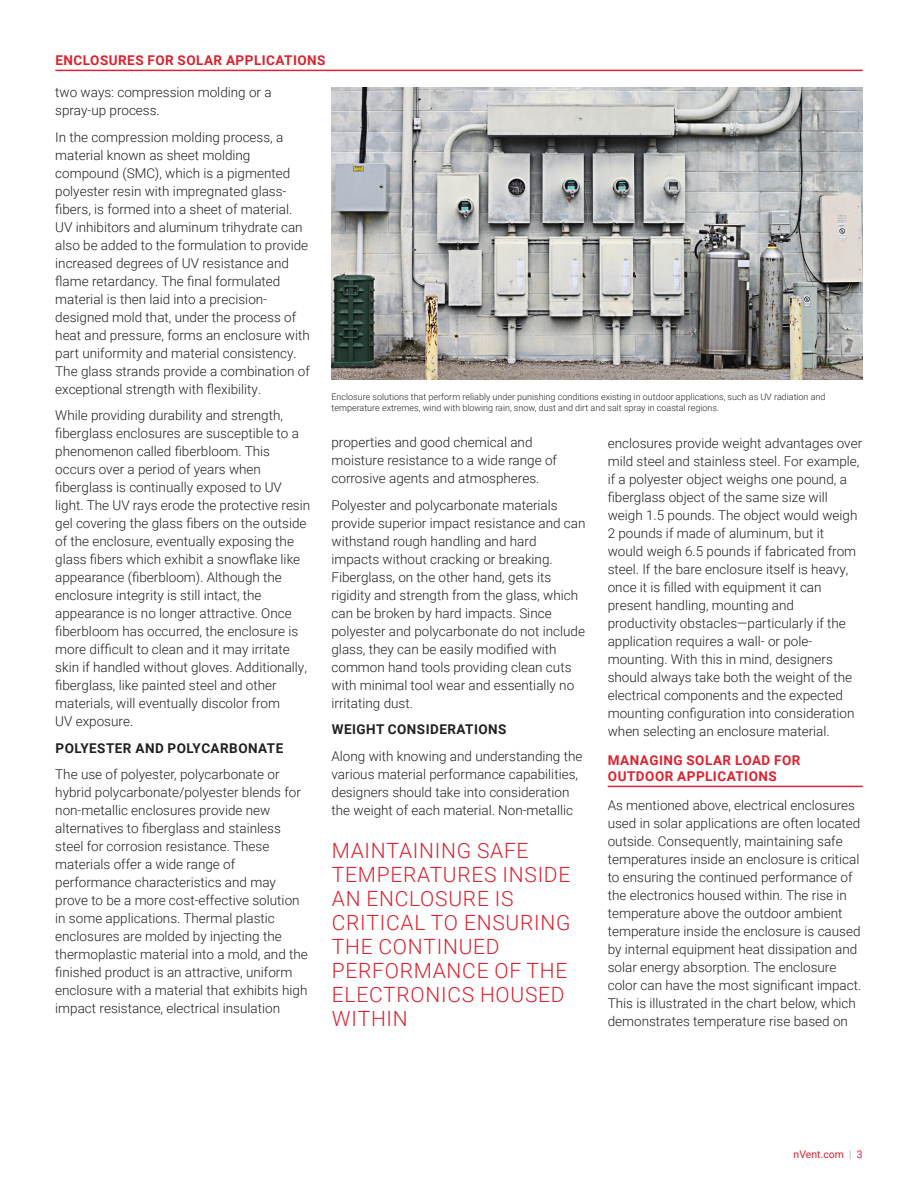
<style>
.page{position:relative;width:918px;height:1188px;background:#fff}
.page>*{position:absolute;margin:0;border:0;box-sizing:border-box;transform-origin:0 0}
.t1{font:300 21px/24px "Roboto";letter-spacing:.035em;color:#db2230}
.t2{font:300 13.5px/18px "Roboto";color:#231f20}
.t3{font:700 13.5px/16.5px "Roboto";letter-spacing:.035em;color:#db2230}
.t4{font:700 13.5px "Roboto";letter-spacing:.035em;color:#231f20}
.t5{font:10.5px "Roboto";color:#db2230}
.t6{font:300 9px/10.8px "Roboto";color:#231f20}
.s1{font-weight:300;color:#8f959e}
</style>
<div class="page">
<hr style="left:55px;top:70px;width:808px;height:1px;background:#db2230">
<hr style="left:608px;top:786px;width:255px;height:1px;background:#db2230">
<img style="left:332px;top:87px;width:531px;height:293px">
<p class="t3" style="left:56px;top:52px;width:272px">ENCLOSURES FOR SOLAR APPLICATIONS</p>
<p class="t2" style="left:55px;top:83px;width:218px">two ways: compression molding or a spray-up process.</p>
<p class="t2" style="left:55px;top:127px;width:256px">In the compression molding process, a material known as sheet molding compound (SMC), which is a pigmented polyester resin with impregnated glass&shy;fibers, is formed into a sheet of material.<br>UV inhibitors and aluminum trihydrate can also be added to the formulation to provide increased degrees of UV resistance and flame retardancy. The final formulated material is then laid into a precision&shy;designed mold that, under the process of heat and pressure, forms an enclosure with part uniformity and material consistency.<br>The glass strands provide a combination of exceptional strength with flexibility.</p>
<p class="t2" style="left:55px;top:406px;width:256px">While providing durability and strength, fiberglass enclosures are susceptible to a phenomenon called fiberbloom. This occurs over a period of years when fiberglass is continually exposed to UV light. The UV rays erode the protective resin gel covering the glass fibers on the outside of the enclosure, eventually exposing the glass fibers which exhibit a snowflake like appearance (fiberbloom). Although the enclosure integrity is still intact, the appearance is no longer attractive. Once fiberbloom has occurred, the enclosure is more difficult to clean and it may irritate skin if handled without gloves. Additionally, fiberglass, like painted steel and other materials, will eventually discolor from<br>UV exposure.</p>
<p class="t4" style="left:56px;top:738px;width:229px">POLYESTER AND POLYCARBONATE</p>
<p class="t2" style="left:55px;top:765px;width:254px">The use of polyester, polycarbonate or hybrid polycarbonate/polyester blends for non-metallic enclosures provide new alternatives to fiberglass and stainless steel for corrosion resistance. These materials offer a wide range of performance characteristics and may prove to be a more cost-effective solution in some applications. Thermal plastic enclosures are molded by injecting the thermoplastic material into a mold, and the finished product is an attractive, uniform enclosure with a material that exhibits high impact resistance, electrical insulation</p>
<p class="t6" style="left:332px;top:391px;width:496px">Enclosure solutions that perform reliably under punishing conditions existing in outdoor applications, such as UV radiation and temperature extremes, wind with blowing rain, snow, dust and dirt and salt spray in coastal regions.</p>
<p class="t2" style="left:332px;top:433px;width:227px">properties and good chemical and moisture resistance to a wide range of corrosive agents and atmospheres.</p>
<p class="t2" style="left:332px;top:496px;width:255px">Polyester and polycarbonate materials provide superior impact resistance and can withstand rough handling and hard impacts without cracking or breaking.<br>Fiberglass, on the other hand, gets its rigidity and strength from the glass, which can be broken by hard impacts. Since polyester and polycarbonate do not include glass, they can be easily modified with common hand tools providing clean cuts with minimal tool wear and essentially no irritating dust.</p>
<p class="t4" style="left:332px;top:720px;width:176px">WEIGHT CONSIDERATIONS</p>
<p class="t2" style="left:332px;top:747px;width:252px">Along with knowing and understanding the various material performance capabilities, designers should take into consideration the weight of each material. Non-metallic</p>
<p class="t2" style="left:608px;top:433px;width:256px">enclosures provide weight advantages over mild steel and stainless steel. For example, if a polyester object weighs one pound, a fiberglass object of the same size will weigh 1.5 pounds. The object would weigh 2 pounds if made of aluminum, but it would weigh 6.5 pounds if fabricated from steel. If the bare enclosure itself is heavy, once it is filled with equipment it can present handling, mounting and productivity obstacles—particularly if the application requires a wall- or pole&shy;mounting. With this in mind, designers should always take both the weight of the electrical components and the expected mounting configuration into consideration when selecting an enclosure material.</p>
<p class="t3" style="left:608px;top:751px;width:194px">MANAGING SOLAR LOAD FOR<br>OUTDOOR APPLICATIONS</p>
<p class="t2" style="left:608px;top:796px;width:255px">As mentioned above, electrical enclosures used in solar applications are often located outside. Consequently, maintaining safe temperatures inside an enclosure is critical to ensuring the continued performance of the electronics housed within. The rise in temperature above the outdoor ambient temperature inside the enclosure is caused by internal equipment heat dissipation and solar energy absorption. The enclosure color can have the most significant impact.<br>This is illustrated in the chart below, which demonstrates temperature rise based on</p>
<h1 class="t1" style="left:332px;top:837px;width:240px">MAINTAINING SAFE<br>TEMPERATURES INSIDE<br>AN ENCLOSURE IS<br>CRITICAL TO ENSURING<br>THE CONTINUED<br>PERFORMANCE OF THE<br>ELECTRONICS HOUSED<br>WITHIN</h1>
<p class="t5" style="left:794px;top:1147px;width:71px">nVent.com <span class="s1">|</span> 3</p>
</div>
